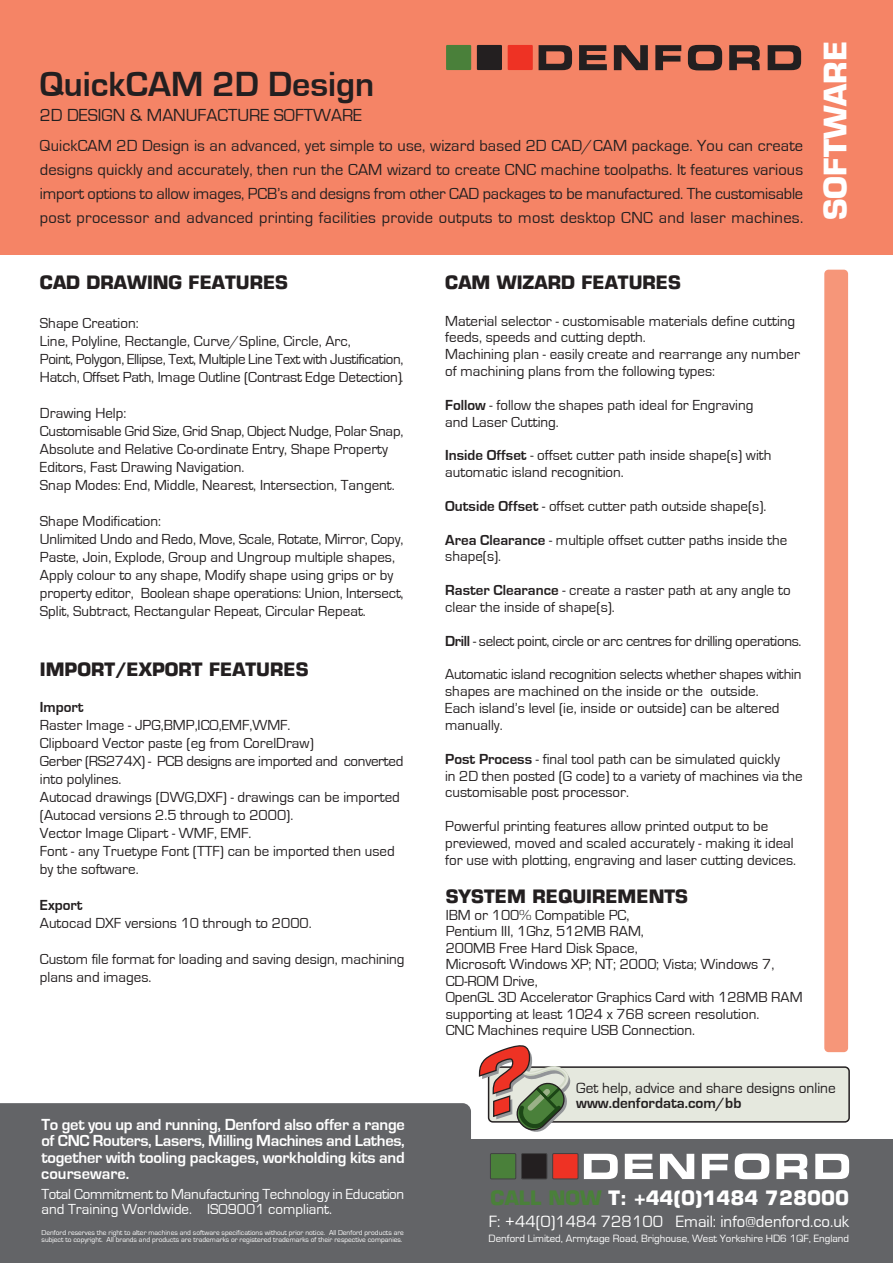
<style>
.page{position:relative;width:893px;height:1263px;background:#fff}
.page>*{position:absolute;margin:0;border:0;box-sizing:border-box;transform-origin:0 0}
.t1{font:700 36px "Eurostile";color:#231f20}
.t2{font:700 30.15px "Eurostile";color:#fff}
.t3{font:700 19.35px "Eurostile";color:#fff}
.t4{font:700 18px "Eurostile";color:#231f20}
.t5{font:18px "Eurostile";color:#231f20}
.t6{font:16.8px "Eurostile";color:#fff}
.t7{font:16.5px/24px "Eurostile";letter-spacing:.015em;color:#231f20;text-align:justify}
.t8{font:700 16.5px/16.5px "Eurostile";letter-spacing:-.01em;color:#fff;text-align:justify}
.t9{font:15.3px/15.3px "Eurostile";color:#231f20}
.t10{font:15px/18px "Eurostile";color:#231f20}
.t11{font:15px/15px "Eurostile";letter-spacing:-.02em;color:#fff}
.t12{font:15px "Eurostile";letter-spacing:-.02em;color:#231f20}
.t13{font:10.95px "Eurostile";color:#fff}
.t14{font:7.35px/7.4px "Eurostile";color:#fff}
.s1{font-weight:700}
.s2{color:#4a803a}
</style>
<div class="page">
<div style="left:0;top:1103px;width:471px;height:36px;background:#636467"></div>
<div style="left:0;top:1139px;width:893px;height:124px;background:#636467"></div>
<div style="left:824px;top:270px;width:24px;height:782px;background:#f69679;border-radius:4px"></div>
<div style="left:490px;top:1153px;width:26px;height:26px;background:#4a803a"></div>
<div style="left:490px;top:1153px;width:26px;height:26px;border:1px solid #414142"></div>
<div style="left:522px;top:1153px;width:25px;height:26px;background:#231f20"></div>
<div style="left:521px;top:1153px;width:26px;height:26px;border:1px solid #414142"></div>
<div style="left:553px;top:1153px;width:25px;height:26px;background:#ee3224"></div>
<div style="left:552px;top:1153px;width:26px;height:26px;border:1px solid #414142"></div>
<svg style="left:584px;top:1154px;width:34px;height:25px"></svg>
<svg style="left:625px;top:1154px;width:28px;height:25px"></svg>
<svg style="left:660px;top:1154px;width:34px;height:25px"></svg>
<svg style="left:702px;top:1154px;width:26px;height:25px"></svg>
<svg style="left:735px;top:1153px;width:34px;height:26px"></svg>
<svg style="left:776px;top:1154px;width:31px;height:25px"></svg>
<svg style="left:815px;top:1154px;width:34px;height:25px"></svg>
<div style="left:0;top:0;width:893px;height:254px;background:#f58466"></div>
<div style="left:446px;top:45px;width:25px;height:25px;background:#4a803a"></div>
<div style="left:477px;top:45px;width:25px;height:25px;background:#231f20"></div>
<div style="left:508px;top:45px;width:25px;height:25px;background:#ee3224"></div>
<svg style="left:539px;top:45px;width:33px;height:25px"></svg>
<svg style="left:579px;top:45px;width:28px;height:25px"></svg>
<svg style="left:614px;top:45px;width:34px;height:25px"></svg>
<svg style="left:655px;top:45px;width:26px;height:25px"></svg>
<svg style="left:688px;top:45px;width:34px;height:25px"></svg>
<svg style="left:729px;top:45px;width:31px;height:25px"></svg>
<svg style="left:768px;top:45px;width:33px;height:25px"></svg>
<div style="left:489px;top:1067px;width:360px;height:55px;background:#e5e8de;border-radius:4px"></div>
<div style="left:488px;top:1066px;width:362px;height:56px;border:2px solid #231f20;border-radius:4px"></div>
<svg style="left:478px;top:1045px;width:95px;height:87px"></svg>
<p class="t1" style="left:40px;top:65px;width:336px">QuickCAM 2D Design</p>
<p class="t5" style="left:40px;top:105px;width:324px">2D DESIGN &amp; MANUFACTURE SOFTWARE</p>
<p class="t7" style="left:40px;top:134px;width:765px">QuickCAM 2D Design is an advanced, yet simple to use, wizard based 2D CAD/CAM package. You can create designs quickly and accurately, then run the CAM wizard to create CNC machine toolpaths. It features various import options to allow images, PCB’s and designs from other CAD packages to be manufactured. The customisable post processor and advanced printing facilities provide outputs to most desktop CNC and laser machines.</p>
<p class="t4" style="left:40px;top:271px;width:250px">CAD DRAWING FEATURES</p>
<p class="t10" style="left:40px;top:314px;width:365px">Shape Creation:<br>Line, Polyline, Rectangle, Curve/Spline, Circle, Arc,<br>Point, Polygon, Ellipse, Text, Multiple Line Text with Justification, Hatch, Offset Path, Image Outline (Contrast Edge Detection).</p>
<p class="t10" style="left:40px;top:404px;width:365px">Drawing Help:<br>Customisable Grid Size, Grid Snap, Object Nudge, Polar Snap, Absolute and Relative Co-ordinate Entry, Shape Property Editors, Fast Drawing Navigation.<br>Snap Modes: End, Middle, Nearest, Intersection, Tangent.</p>
<p class="t10" style="left:40px;top:512px;width:365px">Shape Modification:<br>Unlimited Undo and Redo, Move, Scale, Rotate, Mirror, Copy, Paste, Join, Explode, Group and Ungroup multiple shapes, Apply colour to any shape, Modify shape using grips or by property editor, Boolean shape operations: Union, Intersect, Split, Subtract, Rectangular Repeat, Circular Repeat.</p>
<p class="t4" style="left:40px;top:658px;width:270px">IMPORT/EXPORT FEATURES</p>
<p class="t10" style="left:40px;top:698px;width:365px"><span class="s1">Import<br></span>Raster Image - JPG,BMP,ICO,EMF,WMF.<br>Clipboard Vector paste (eg from CorelDraw)<br>Gerber (RS274X) - PCB designs are imported and converted into polylines.<br>Autocad drawings (DWG,DXF) - drawings can be imported (Autocad versions 2.5 through to 2000).<br>Vector Image Clipart - WMF, EMF.<br>Font - any Truetype Font (TTF) can be imported then used by the software.</p>
<p class="t10" style="left:40px;top:896px;width:273px"><span class="s1">Export<br></span>Autocad DXF versions 10 through to 2000.</p>
<p class="t10" style="left:40px;top:950px;width:366px">Custom file format for loading and saving design, machining plans and images.</p>
<p class="t4" style="left:445px;top:271px;width:237px">CAM WIZARD FEATURES</p>
<p class="t10" style="left:445px;top:312px;width:356px;line-height:16.8px">Material selector - customisable materials define cutting feeds, speeds and cutting depth.<br>Machining plan - easily create and rearrange any number of machining plans from the following types:</p>
<p class="t10" style="left:445px;top:397px;width:310px;line-height:16.8px"><span class="s1">Follow</span> - follow the shapes path ideal for Engraving and Laser Cutting.</p>
<p class="t10" style="left:445px;top:447px;width:328px;line-height:16.8px"><span class="s1">Inside Offset</span> - offset cutter path inside shape(s) with automatic island recognition.</p>
<p class="t10" style="left:445px;top:497px;width:323px"><span class="s1">Outside Offset</span> - offset cutter path outside shape(s).</p>
<p class="t10" style="left:445px;top:531px;width:344px;line-height:16.8px"><span class="s1">Area Clearance</span> - multiple offset cutter paths inside the shape(s).</p>
<p class="t10" style="left:445px;top:582px;width:347px;line-height:16.8px"><span class="s1">Raster Clearance</span> - create a raster path at any angle to clear the inside of shape(s).</p>
<p class="t12" style="left:445px;top:633px;width:358px"><span class="s1">Drill</span> - select point, circle or arc centres for drilling operations.</p>
<p class="t10" style="left:445px;top:666px;width:358px;line-height:16.8px">Automatic island recognition selects whether shapes within shapes are machined on the inside or the outside.<br>Each island’s level (ie, inside or outside) can be altered manually.</p>
<p class="t10" style="left:445px;top:751px;width:359px;line-height:16.8px"><span class="s1">Post Process</span> - final tool path can be simulated quickly<br>in 2D then posted (G code) to a variety of machines via the customisable post processor.</p>
<p class="t10" style="left:445px;top:818px;width:352px;line-height:16.8px">Powerful printing features allow printed output to be previewed, moved and scaled accurately - making it ideal for use with plotting, engraving and laser cutting devices.</p>
<p class="t4" style="left:446px;top:885px;width:244px">SYSTEM REQUIREMENTS</p>
<p class="t10" style="left:446px;top:907px;width:358px;line-height:16.5px">IBM or 100% Compatible PC,<br>Pentium III, 1Ghz, 512MB RAM,<br>200MB Free Hard Disk Space,<br>Microsoft Windows XP; NT; 2000; Vista; Windows 7, CD-ROM Drive,<br>OpenGL 3D Accelerator Graphics Card with 128MB RAM supporting at least 1024 x 768 screen resolution.<br>CNC Machines require USB Connection.</p>
<p class="t2" style="left:817px;top:220px;width:181px;rotate:-90deg">SOFTWARE</p>
<p class="t8" style="left:41px;top:1116px;width:365px">To get you up and running, Denford also offer a range of CNC Routers, Lasers, Milling Machines and Lathes, together with tooling packages, workholding kits and courseware.</p>
<p class="t9" style="left:576px;top:1081px;width:261px">Get help, advice and share designs online <span class="s1">www.denfordata.com/bb</span></p>
<p class="t11" style="left:41px;top:1187px;width:364px">Total Commitment to Manufacturing Technology in Education and Training Worldwide. ISO9001 compliant.</p>
<p class="t3" style="left:491px;top:1186px;width:360px"><span class="s2">CALL NOW</span> T: +44(0)1484 728000</p>
<p class="t6" style="left:489px;top:1212px;width:362px">F: +44(0)1484 728100 Email: info@denford.co.uk</p>
<p class="t14" style="left:42px;top:1229px;width:364px">Denford reserves the right to alter machines and software specifications without prior notice. All Denford products are subject to copyright. All brands and products are trademarks or registered trademarks of their respective companies.</p>
<p class="t13" style="left:489px;top:1233px;width:362px">Denford Limited, Armytage Road, Brighouse, West Yorkshire HD6 1QF, England</p>
</div>
